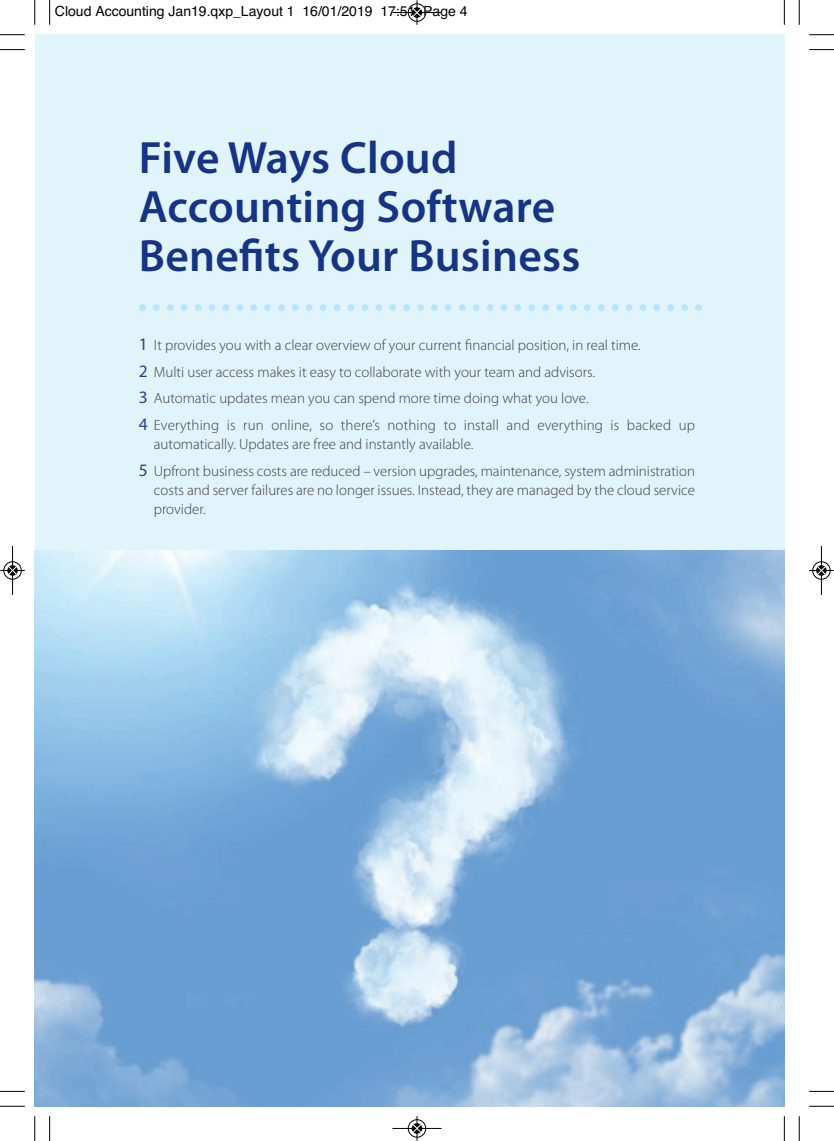
<style>
.page{position:relative;width:834px;height:1141px;background:#fff}
.page>*{position:absolute;margin:0;border:0;box-sizing:border-box;transform-origin:0 0}
.t1{font:600 45.5px/49px "Myriad Pro";letter-spacing:.005em;color:#153483}
.t2{font:300 14.88px/26.8px "Myriad Pro";color:#3e3e3f}
.t3{font:14px "Helvetica";color:#000}
.s1{font-weight:400;font-size:17.5px;color:#29418b}
</style>
<div class="page">
<div style="left:35px;top:35px;width:749px;height:699px;background:#e1f4fc"></div>
<svg style="left:139px;top:304px;width:562px;height:7px"></svg>
<img style="left:35px;top:551px;width:749px;height:555px">
<svg style="left:49px;top:0;width:1px;height:25px"></svg>
<svg style="left:0;top:49px;width:25px;height:1px"></svg>
<svg style="left:783px;top:0;width:1px;height:25px"></svg>
<svg style="left:809px;top:49px;width:24px;height:1px"></svg>
<svg style="left:49px;top:1116px;width:1px;height:25px"></svg>
<svg style="left:0;top:1091px;width:25px;height:1px"></svg>
<svg style="left:783px;top:1116px;width:1px;height:25px"></svg>
<svg style="left:809px;top:1091px;width:24px;height:1px"></svg>
<svg style="left:34px;top:0;width:1px;height:25px"></svg>
<svg style="left:0;top:34px;width:25px;height:1px"></svg>
<svg style="left:798px;top:0;width:1px;height:25px"></svg>
<svg style="left:809px;top:34px;width:24px;height:1px"></svg>
<svg style="left:34px;top:1116px;width:1px;height:25px"></svg>
<svg style="left:0;top:1106px;width:25px;height:1px"></svg>
<svg style="left:798px;top:1116px;width:1px;height:25px"></svg>
<svg style="left:809px;top:1106px;width:24px;height:1px"></svg>
<div style="left:407px;top:3px;width:19px;height:19px;border:1px solid #fff;border-radius:50%"></div>
<hr style="left:392px;top:12px;width:49px;height:1px;background:#000">
<div style="left:408px;top:4px;width:18px;height:18px;border:1px solid #000;border-radius:50%"></div>
<svg style="left:412px;top:0;width:9px;height:25px"></svg>
<div style="left:407px;top:1119px;width:19px;height:19px;border:1px solid #fff;border-radius:50%"></div>
<hr style="left:392px;top:1128px;width:49px;height:1px;background:#000">
<div style="left:408px;top:1119px;width:18px;height:18px;border:1px solid #000;border-radius:50%"></div>
<svg style="left:412px;top:1116px;width:9px;height:25px"></svg>
<div style="left:3px;top:561px;width:19px;height:19px;border:1px solid #fff;border-radius:50%"></div>
<hr style="left:12px;top:546px;width:1px;height:49px;background:#000">
<div style="left:4px;top:562px;width:18px;height:17px;border:1px solid #000;border-radius:50%"></div>
<svg style="left:0;top:566px;width:25px;height:9px"></svg>
<div style="left:812px;top:561px;width:18px;height:19px;border:1px solid #fff;border-radius:50%"></div>
<hr style="left:821px;top:546px;width:1px;height:49px;background:#000">
<div style="left:812px;top:562px;width:18px;height:17px;border:1px solid #000;border-radius:50%"></div>
<svg style="left:809px;top:566px;width:24px;height:9px"></svg>
<p class="t3" style="left:55px;top:6px;width:414px">Cloud Accounting Jan19.qxp_Layout 1 16/01/2019 17:51 Page 4</p>
<h1 class="t1" style="left:139px;top:138px;width:443px">Five Ways Cloud<br>Accounting Software<br>Benefits Your Business</h1>
<p class="t2" style="left:139px;top:333px;width:557px"><span class="s1">1</span> It provides you with a clear overview of your current financial position, in real time.<br><span class="s1">2</span> Multi user access makes it easy to collaborate with your team and advisors.<br><span class="s1">3</span> Automatic updates mean you can spend more time doing what you love.<br><span class="s1">4</span> Everything is run online, so there’s nothing to install and everything is backed up</p>
<p class="t2" style="left:139px;top:432px;width:557px;text-indent:15px">automatically. Updates are free and instantly available.<br><span class="s1">5</span> Upfront business costs are reduced – version upgrades, maintenance, system administration</p>
<p class="t2" style="left:154px;top:482px;width:542px;line-height:19.2px">costs and server failures are no longer issues. Instead, they are managed by the cloud service provider.</p>
</div>
